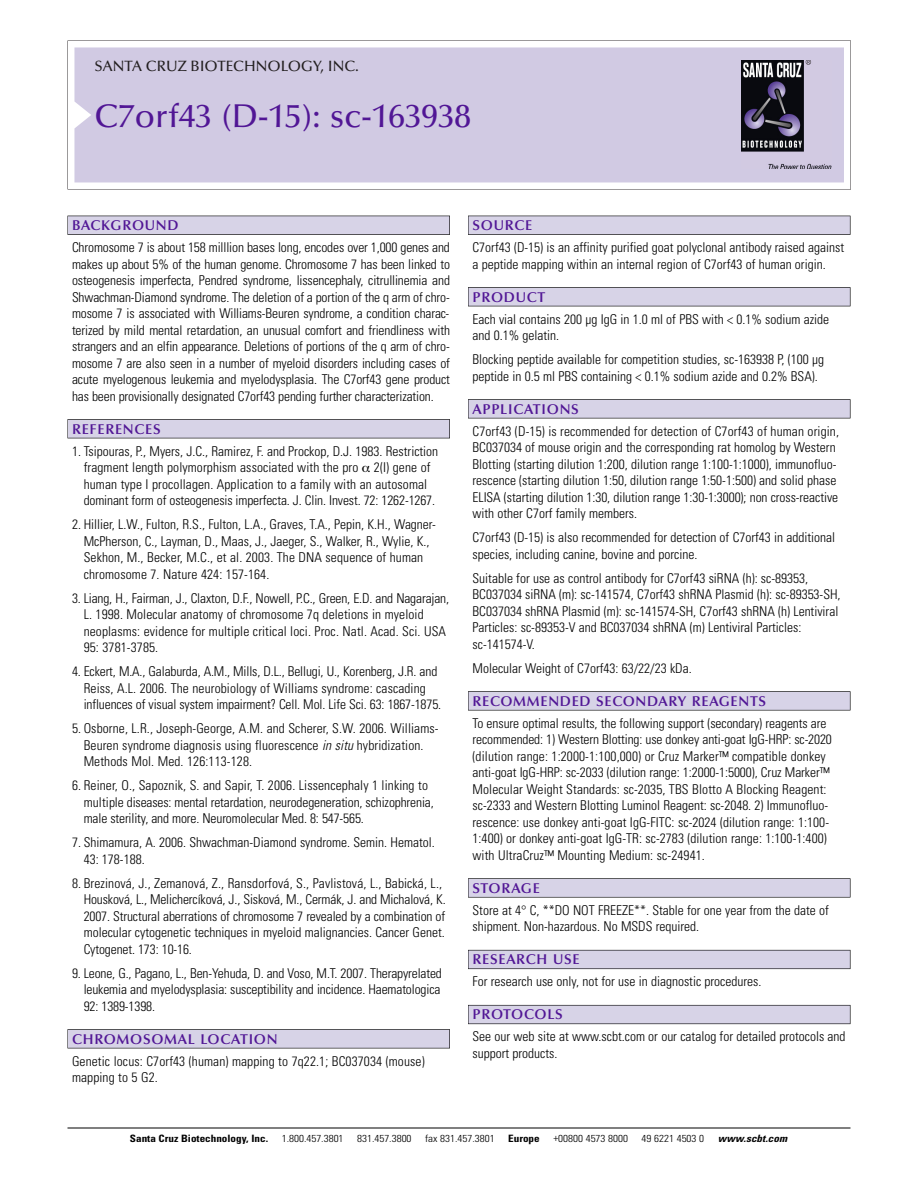
<style>
.page{position:relative;width:918px;height:1188px;background:#fff}
.page>*{position:absolute;margin:0;border:0;box-sizing:border-box;transform-origin:0 0}
.t1{font:500 33px "Optima";color:#511695}
.t2{font:500 15px "Optima";color:#231f20}
.t3{font:600 14.25px "Optima";letter-spacing:.05em;color:#511695}
.t4{font:300 condensed 13.5px/16.5px "Univers";color:#000}
.t5{font:300 condensed 10.2px "Univers";color:#000;scale:1.1 1}
.t6{font:700 condensed 10.2px "Univers";color:#000;scale:1.1 1}
.t7{font:italic 700 condensed 10.2px "Univers";letter-spacing:.005em;color:#000;scale:1.1 1}
.s1{font-style:italic}
</style>
<div class="page">
<svg style="left:68px;top:40px;width:783px;height:149px"></svg>
<div style="left:74px;top:47px;width:770px;height:135px;background:#d1cae3"></div>
<img style="left:741px;top:60px;width:90px;height:108px">
<div style="left:68px;top:216px;width:382px;height:19px;background:#525155"></div>
<div style="left:68px;top:216px;width:381px;height:18px;background:#d7d3e7"></div>
<div style="left:68px;top:419px;width:382px;height:19px;background:#525155"></div>
<div style="left:68px;top:420px;width:381px;height:18px;background:#d7d3e7"></div>
<div style="left:68px;top:1029px;width:382px;height:19px;background:#545357"></div>
<div style="left:68px;top:1030px;width:381px;height:18px;background:#d7d3e7"></div>
<div style="left:468px;top:216px;width:382px;height:19px;background:#525155"></div>
<div style="left:468px;top:216px;width:382px;height:18px;background:#d7d3e7"></div>
<div style="left:468px;top:287px;width:382px;height:19px;background:#525155"></div>
<div style="left:468px;top:288px;width:382px;height:18px;background:#d7d3e7"></div>
<div style="left:468px;top:399px;width:382px;height:19px;background:#545357"></div>
<div style="left:468px;top:400px;width:382px;height:18px;background:#d7d3e7"></div>
<div style="left:468px;top:691px;width:382px;height:19px;background:#575759"></div>
<div style="left:468px;top:692px;width:382px;height:18px;background:#d7d3e7"></div>
<svg style="left:468px;top:878px;width:382px;height:20px"></svg>
<div style="left:468px;top:879px;width:382px;height:18px;background:#d7d3e7"></div>
<div style="left:468px;top:950px;width:382px;height:19px;background:#66646e"></div>
<div style="left:468px;top:950px;width:382px;height:18px;background:#d7d3e7"></div>
<div style="left:468px;top:1005px;width:382px;height:19px;background:#66646d"></div>
<div style="left:468px;top:1006px;width:382px;height:18px;background:#d7d3e7"></div>
<hr style="left:68px;top:1128px;width:782px;height:1px;background:#000">
<p class="t2" style="left:94px;top:61px;width:266px">SANTA CRUZ BIOTECHNOLOGY, INC.</p>
<h1 class="t1" style="left:94px;top:103px;width:378px">C7orf43 (D-15): sc-163938</h1>
<p class="t3" style="left:72px;top:219px;width:108px">BACKGROUND</p>
<p class="t4" style="left:72px;top:240px;width:379px;text-align:justify">Chromosome 7 is about 158 milllion bases long, encodes over 1,000 genes and makes up about 5% of the human genome. Chromosome 7 has been linked to osteogenesis imperfecta, Pendred syndrome, lissencephaly, citrullinemia and Shwachman-Diamond syndrome. The deletion of a portion of the q arm of chro&shy;mosome 7 is associated with Williams-Beuren syndrome, a condition charac&shy;terized by mild mental retardation, an unusual comfort and friendliness with strangers and an elfin appearance. Deletions of portions of the q arm of chro&shy;mosome 7 are also seen in a number of myeloid disorders including cases of acute myelogenous leukemia and myelodysplasia. The C7orf43 gene product has been provisionally designated C7orf43 pending further characterization.</p>
<p class="t3" style="left:72px;top:423px;width:90px">REFERENCES</p>
<p class="t4" style="left:84px;top:444px;width:356px;text-indent:-12px">1. Tsipouras, P., Myers, J.C., Ramirez, F. and Prockop, D.J. 1983. Restriction fragment length polymorphism associated with the pro 2(I) gene of human type I procollagen. Application to a family with an autosomal dominant form of osteogenesis imperfecta. J. Clin. Invest. 72: 1262-1267.</p>
<p class="t4" style="left:84px;top:517px;width:354px;text-indent:-12px">2. Hillier, L.W., Fulton, R.S., Fulton, L.A., Graves, T.A., Pepin, K.H., Wagner-McPherson, C., Layman, D., Maas, J., Jaeger, S., Walker, R., Wylie, K., Sekhon, M., Becker, M.C., et al. 2003. The DNA sequence of human chromosome 7. Nature 424: 157-164.</p>
<p class="t4" style="left:84px;top:591px;width:367px;text-indent:-12px">3. Liang, H., Fairman, J., Claxton, D.F., Nowell, P.C., Green, E.D. and Nagarajan, L. 1998. Molecular anatomy of chromosome 7q deletions in myeloid neoplasms: evidence for multiple critical loci. Proc. Natl. Acad. Sci. USA 95: 3781-3785.</p>
<p class="t4" style="left:84px;top:664px;width:359px;text-indent:-12px">4. Eckert, M.A., Galaburda, A.M., Mills, D.L., Bellugi, U., Korenberg, J.R. and<br>Reiss, A.L. 2006. The neurobiology of Williams syndrome: cascading influences of visual system impairment? Cell. Mol. Life Sci. 63: 1867-1875.</p>
<p class="t4" style="left:84px;top:721px;width:356px;text-indent:-12px">5. Osborne, L.R., Joseph-George, A.M. and Scherer, S.W. 2006. Williams-<br>Beuren syndrome diagnosis using fluorescence <span class="s1">in situ</span> hybridization.<br>Methods Mol. Med. 126:113-128.</p>
<p class="t4" style="left:84px;top:778px;width:352px;text-indent:-12px">6. Reiner, O., Sapoznik, S. and Sapir, T. 2006. Lissencephaly 1 linking to multiple diseases: mental retardation, neurodegeneration, schizophrenia, male sterility, and more. Neuromolecular Med. 8: 547-565.</p>
<p class="t4" style="left:84px;top:835px;width:353px;text-indent:-12px">7. Shimamura, A. 2006. Shwachman-Diamond syndrome. Semin. Hematol.<br>43: 178-188.</p>
<p class="t4" style="left:84px;top:876px;width:364px;text-indent:-12px">8. Brezinová, J., Zemanová, Z., Ransdorfová, S., Pavlistová, L., Babická, L., Housková, L., Melichercíková, J., Sisková, M., Cermák, J. and Michalová, K.<br>2007. Structural aberrations of chromosome 7 revealed by a combination of molecular cytogenetic techniques in myeloid malignancies. Cancer Genet.<br>Cytogenet. 173: 10-16.</p>
<p class="t4" style="left:84px;top:966px;width:360px;text-align:justify;text-indent:-12px">9. Leone, G., Pagano, L., Ben-Yehuda, D. and Voso, M.T. 2007. Therapyrelated leukemia and myelodysplasia: susceptibility and incidence. Haematologica 92: 1389-1398.</p>
<p class="t3" style="left:72px;top:1033px;width:207px">CHROMOSOMAL LOCATION</p>
<p class="t4" style="left:72px;top:1054px;width:354px">Genetic locus: C7orf43 (human) mapping to 7q22.1; BC037034 (mouse) mapping to 5 G2.</p>
<p class="t3" style="left:473px;top:219px;width:61px">SOURCE</p>
<p class="t4" style="left:473px;top:240px;width:373px">C7orf43 (D-15) is an affinity purified goat polyclonal antibody raised against a peptide mapping within an internal region of C7orf43 of human origin.</p>
<p class="t3" style="left:473px;top:291px;width:74px">PRODUCT</p>
<p class="t4" style="left:473px;top:312px;width:358px">Each vial contains 200 µg IgG in 1.0 ml of PBS with &lt; 0.1% sodium azide and 0.1% gelatin.</p>
<p class="t4" style="left:473px;top:352px;width:353px">Blocking peptide available for competition studies, sc-163938 P, (100 µg peptide in 0.5 ml PBS containing &lt; 0.1% sodium azide and 0.2% BSA).</p>
<p class="t3" style="left:473px;top:403px;width:108px">APPLICATIONS</p>
<p class="t4" style="left:473px;top:424px;width:368px">C7orf43 (D-15) is recommended for detection of C7orf43 of human origin, BC037034 of mouse origin and the corresponding rat homolog by Western Blotting (starting dilution 1:200, dilution range 1:100-1:1000), immunofluo&shy;rescence (starting dilution 1:50, dilution range 1:50-1:500) and solid phase ELISA (starting dilution 1:30, dilution range 1:30-1:3000); non cross-reactive with other C7orf family members.</p>
<p class="t4" style="left:473px;top:530px;width:364px">C7orf43 (D-15) is also recommended for detection of C7orf43 in additional species, including canine, bovine and porcine.</p>
<p class="t4" style="left:473px;top:571px;width:370px">Suitable for use as control antibody for C7orf43 siRNA (h): sc-89353, BC037034 siRNA (m): sc-141574, C7orf43 shRNA Plasmid (h): sc-89353-SH, BC037034 shRNA Plasmid (m): sc-141574-SH, C7orf43 shRNA (h) Lentiviral Particles: sc-89353-V and BC037034 shRNA (m) Lentiviral Particles: sc-141574-V.</p>
<p class="t4" style="left:473px;top:661px;width:221px">Molecular Weight of C7orf43: 63/22/23 kDa.</p>
<p class="t3" style="left:473px;top:695px;width:295px">RECOMMENDED SECONDARY REAGENTS</p>
<p class="t4" style="left:473px;top:716px;width:361px">To ensure optimal results, the following support (secondary) reagents are recommended: 1) Western Blotting: use donkey anti-goat IgG-HRP: sc-2020 (dilution range: 1:2000-1:100,000) or Cruz Marker™ compatible donkey anti-goat IgG-HRP: sc-2033 (dilution range: 1:2000-1:5000), Cruz Marker™ Molecular Weight Standards: sc-2035, TBS Blotto A Blocking Reagent: sc-2333 and Western Blotting Luminol Reagent: sc-2048. 2) Immunofluo&shy;rescence: use donkey anti-goat IgG-FITC: sc-2024 (dilution range: 1:100- 1:400) or donkey anti-goat IgG-TR: sc-2783 (dilution range: 1:100-1:400) with UltraCruz™ Mounting Medium: sc-24941.</p>
<p class="t3" style="left:473px;top:882px;width:69px">STORAGE</p>
<p class="t4" style="left:473px;top:903px;width:358px">Store at 4° C, **DO NOT FREEZE**. Stable for one year from the date of shipment. Non-hazardous. No MSDS required.</p>
<p class="t3" style="left:473px;top:954px;width:109px">RESEARCH USE</p>
<p class="t4" style="left:473px;top:974px;width:290px">For research use only, not for use in diagnostic procedures.</p>
<p class="t3" style="left:473px;top:1009px;width:92px">PROTOCOLS</p>
<p class="t4" style="left:473px;top:1030px;width:375px">See our web site at www.scbt.com or our catalog for detailed protocols and support products.</p>
<p class="t6" style="left:130px;top:1135px;width:127px">Santa Cruz Biotechnology, Inc.</p>
<p class="t5" style="left:282px;top:1135px;width:58px">1.800.457.3801</p>
<p class="t5" style="left:357px;top:1135px;width:51px">831.457.3800</p>
<p class="t5" style="left:425px;top:1135px;width:65px">fax 831.457.3801</p>
<p class="t6" style="left:508px;top:1135px;width:30px">Europe</p>
<p class="t5" style="left:553px;top:1135px;width:69px">+00800 4573 8000</p>
<p class="t5" style="left:642px;top:1135px;width:58px">49 6221 4503 0</p>
<p class="t7" style="left:718px;top:1135px;width:64px">www.scbt.com</p>
</div>
